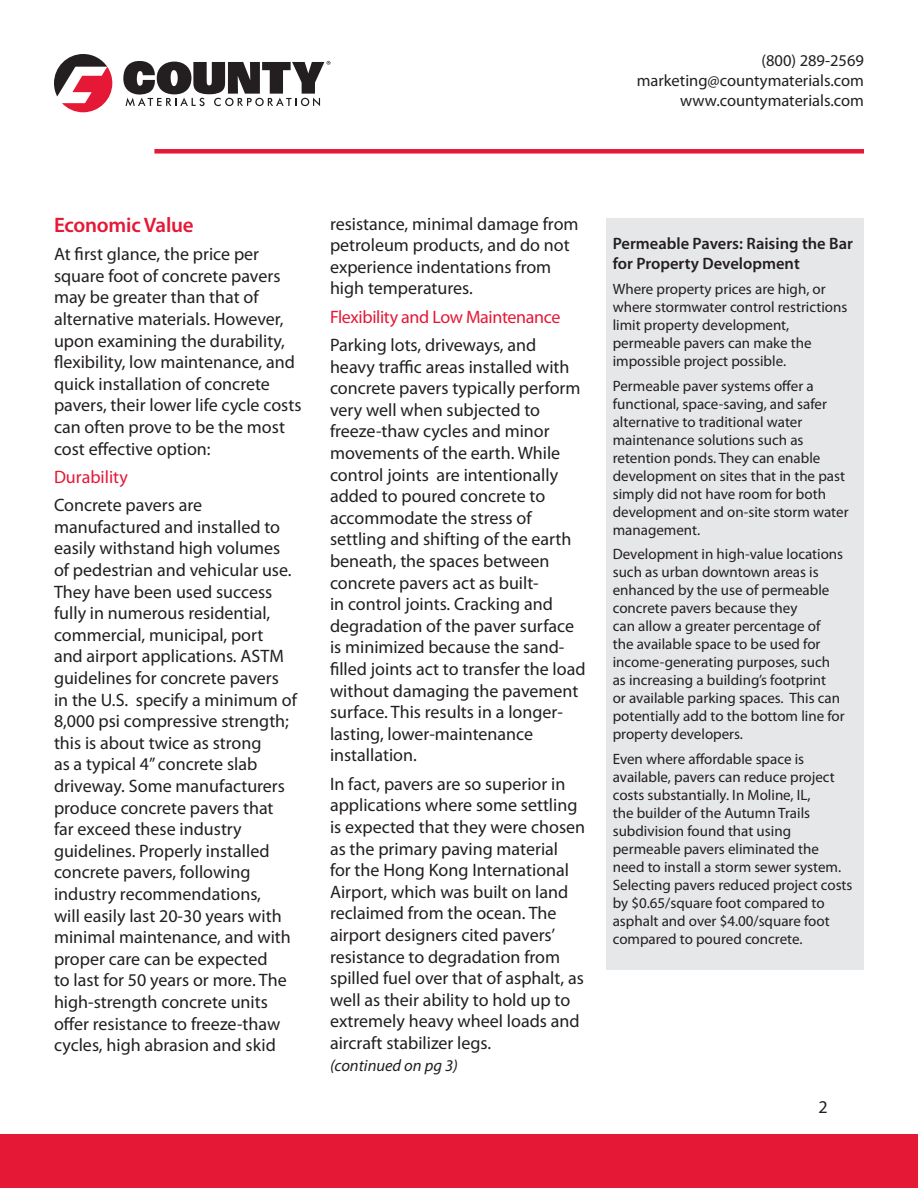
<style>
.page{position:relative;width:918px;height:1188px;background:#fff}
.page>*{position:absolute;margin:0;border:0;box-sizing:border-box;transform-origin:0 0}
.t1{font:600 21px "Myriad Pro";letter-spacing:-.01em;color:#e51836}
.t2{font:18px/21.6px "Myriad Pro";color:#231f20}
.t3{font:18px "Myriad Pro";letter-spacing:-.02em;color:#e51836}
.t4{font:18px "Myriad Pro";color:#e51836}
.t5{font:16.5px/19.8px "Myriad Pro";color:#231f20;text-align:right}
.t6{font:600 16.5px/19.8px "Myriad Pro";color:#231f20}
.t7{font:italic 16.5px "Myriad Pro";color:#231f20}
.t8{font:15px/18px "Myriad Pro";color:#231f20}
</style>
<div class="page">
<svg style="left:54px;top:54px;width:58px;height:58px"></svg>
<svg style="left:123px;top:60px;width:207px;height:46px"></svg>
<div style="left:0;top:1134px;width:918px;height:54px;background:#e51836"></div>
<div style="left:154px;top:149px;width:710px;height:5px;background:#e51836"></div>
<div style="left:606px;top:218px;width:258px;height:752px;background:#e6e7e9"></div>
<p class="t5" style="left:637px;top:51px;width:229px">(800) 289-2569 marketing@countymaterials.com</p>
<p class="t5" style="left:680px;top:91px;width:185px">www.countymaterials.com</p>
<p class="t1" style="left:54px;top:213px;width:141px">Economic Value</p>
<p class="t2" style="left:54px;top:244px;width:249px">At first glance, the price per square foot of concrete pavers may be greater than that of alternative materials. However, upon examining the durability, flexibility, low maintenance, and quick installation of concrete pavers, their lower life cycle costs can often prove to be the most cost effective option:</p>
<p class="t4" style="left:54px;top:467px;width:75px">Durability</p>
<p class="t2" style="left:54px;top:495px;width:244px">Concrete pavers are manufactured and installed to easily withstand high volumes of pedestrian and vehicular use.<br>They have been used success fully in numerous residential, commercial, municipal, port<br>and airport applications. ASTM guidelines for concrete pavers in the U.S. specify a minimum of<br>8,000 psi compressive strength; this is about twice as strong<br>as a typical 4” concrete slab driveway. Some manufacturers produce concrete pavers that far exceed these industry guidelines. Properly installed concrete pavers, following industry recommendations,<br>will easily last 20-30 years with minimal maintenance, and with proper care can be expected<br>to last for 50 years or more. The high-strength concrete units offer resistance to freeze-thaw cycles, high abrasion and skid</p>
<p class="t2" style="left:330px;top:213px;width:250px">resistance, minimal damage from petroleum products, and do not experience indentations from high temperatures.</p>
<p class="t3" style="left:330px;top:307px;width:232px">Flexibility and Low Maintenance</p>
<p class="t2" style="left:330px;top:335px;width:257px">Parking lots, driveways, and heavy traffic areas installed with concrete pavers typically perform very well when subjected to freeze-thaw cycles and minor movements of the earth. While control joints are intentionally added to poured concrete to accommodate the stress of settling and shifting of the earth beneath, the spaces between concrete pavers act as built-<br>in control joints. Cracking and degradation of the paver surface is minimized because the sand&shy;filled joints act to transfer the load without damaging the pavement surface. This results in a longer&shy;lasting, lower-maintenance installation.</p>
<p class="t2" style="left:330px;top:773px;width:257px">In fact, pavers are so superior in applications where some settling is expected that they were chosen as the primary paving material<br>for the Hong Kong International<br>Airport, which was built on land reclaimed from the ocean. The airport designers cited pavers’ resistance to degradation from spilled fuel over that of asphalt, as well as their ability to hold up to extremely heavy wheel loads and aircraft stabilizer legs.</p>
<p class="t7" style="left:330px;top:1056px;width:129px">(continued on pg 3)</p>
<p class="t6" style="left:613px;top:234px;width:242px">Permeable Pavers: Raising the Bar for Property Development</p>
<p class="t8" style="left:613px;top:280px;width:236px">Where property prices are high, or where stormwater control restrictions limit property development, permeable pavers can make the impossible project possible.</p>
<p class="t8" style="left:613px;top:377px;width:237px">Permeable paver systems offer a functional, space-saving, and safer alternative to traditional water maintenance solutions such as retention ponds. They can enable development on sites that in the past simply did not have room for both development and on-site storm water management.</p>
<p class="t8" style="left:613px;top:546px;width:233px">Development in high-value locations such as urban downtown areas is enhanced by the use of permeable concrete pavers because they<br>can allow a greater percentage of the available space to be used for income-generating purposes, such as increasing a building’s footprint<br>or available parking spaces. This can potentially add to the bottom line for property developers.</p>
<p class="t8" style="left:613px;top:750px;width:241px">Even where affordable space is available, pavers can reduce project costs substantially. In Moline, IL,<br>the builder of the Autumn Trails subdivision found that using permeable pavers eliminated the need to install a storm sewer system.<br>Selecting pavers reduced project costs by $0.65/square foot compared to asphalt and over $4.00/square foot compared to poured concrete.</p>
<p class="t2" style="left:819px;top:1096px;width:11px">2</p>
</div>
